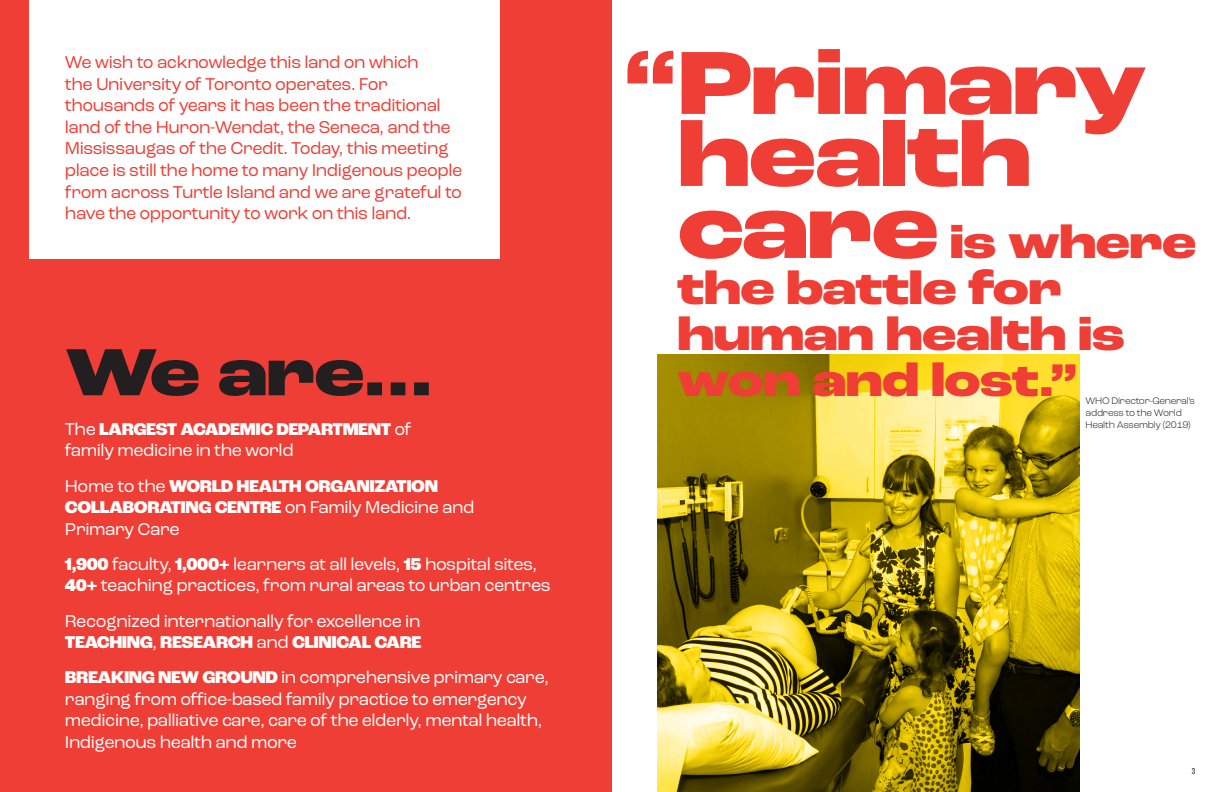
<style>
.page{position:relative;width:1224px;height:792px;background:#fff}
.page>*{position:absolute;margin:0;border:0;box-sizing:border-box;transform-origin:0 0}
.t1{font:800 expanded 94px/72px "Roc Grotesk";letter-spacing:-.025em;color:#ee3e35}
.t2{font:800 expanded 70px "Roc Grotesk";color:#231f20}
.t3{font:800 expanded 48px/46px "Roc Grotesk";letter-spacing:-.025em;color:#ee3e35}
.t4{font:18px/21.6px "Roc Grotesk";letter-spacing:-.025em;color:#fff}
.t5{font:18px/21.6px "Roc Grotesk";letter-spacing:-.025em;color:#ee3e35}
.t6{font:800 18px/21.6px "Roc Grotesk";letter-spacing:-.025em;color:#fff}
.t7{font:300 10px/12px "Roc Grotesk";letter-spacing:-.025em;color:#231f20}
.t8{font:condensed 9px "Roc Grotesk";color:#231f20}
.s1{font-weight:800}
.s2{font-weight:400}
.s3{font-size:94px}
</style>
<div class="page">
<img style="left:658px;top:355px;width:422px;height:437px">
<div style="left:0;top:0;width:612px;height:792px;background:#ee3e35"></div>
<div style="left:29px;top:0;width:471px;height:258px;background:#fff"></div>
<p class="t5" style="left:65px;top:51px;width:399px">We wish to acknowledge this land on which<br>the University of Toronto operates. For thousands of years it has been the traditional land of the Huron-Wendat, the Seneca, and the Mississaugas of the Credit. Today, this meeting place is still the home to many Indigenous people from across Turtle Island and we are grateful to have the opportunity to work on this land.</p>
<p class="t2" style="left:65px;top:329px;width:370px">We are…</p>
<p class="t4" style="left:65px;top:418px;width:348px">The <span class="s1">LARGEST ACADEMIC DEPARTMENT</span> of family medicine in the world</p>
<p class="t6" style="left:65px;top:475px;width:411px"><span class="s2">Home to the</span> WORLD HEALTH ORGANIZATION<br>COLLABORATING CENTRE <span class="s2">on Family Medicine and<br>Primary Care</span></p>
<p class="t4" style="left:65px;top:553px;width:487px"><span class="s1">1,900</span> faculty, <span class="s1">1,000+</span> learners at all levels, <span class="s1">15</span> hospital sites,<br><span class="s1">40+</span> teaching practices, from rural areas to urban centres</p>
<p class="t4" style="left:65px;top:610px;width:358px">Recognized internationally for excellence in<br><span class="s1">TEACHING</span>, <span class="s1">RESEARCH</span> and <span class="s1">CLINICAL CARE</span></p>
<p class="t4" style="left:65px;top:667px;width:486px"><span class="s1">BREAKING NEW GROUND</span> in comprehensive primary care, ranging from office-based family practice to emergency medicine, palliative care, care of the elderly, mental health, Indigenous health and more</p>
<p class="t1" style="left:677px;top:51px;width:471px;text-indent:-54px">“Primary health</p>
<p class="t3" style="left:677px;top:221px;width:521px"><span class="s3">care</span> is where the battle for human health is won and lost.”</p>
<p class="t7" style="left:1086px;top:394px;width:111px">WHO Director-General’s address to the World</p>
<p class="t7" style="left:1086px;top:418px;width:107px">Health Assembly (2019)</p>
<p class="t8" style="left:1192px;top:766px;width:5px">3</p>
</div>
